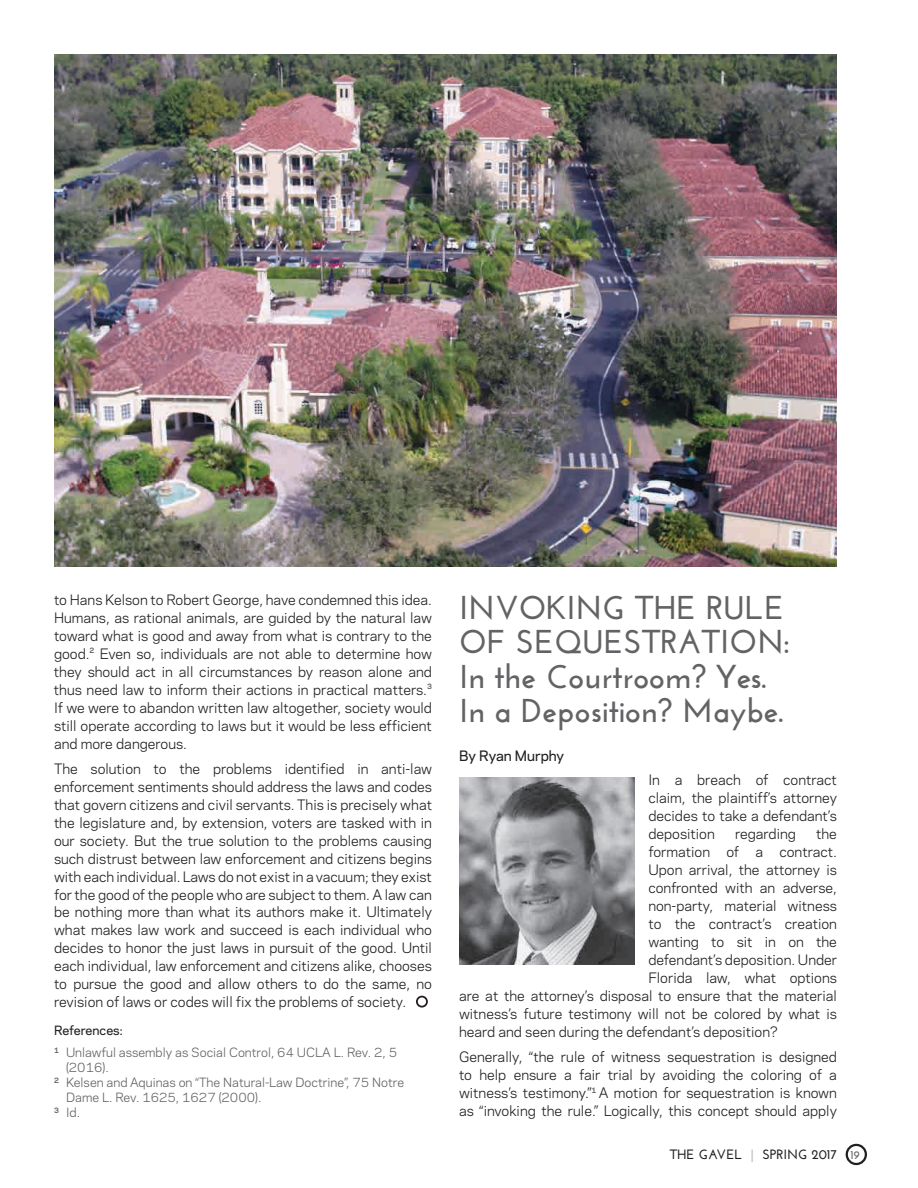
<style>
.page{position:relative;width:918px;height:1188px;background:#fff}
.page>*{position:absolute;margin:0;border:0;box-sizing:border-box;transform-origin:0 0}
.t1{font:700 33px/34.5px "Josefin Sans";color:#636366}
.t2{font:13.5px/18px "Galaxie Polaris";color:#231f20;text-align:justify}
.t3{font:700 13.5px "Josefin Sans";color:#231f20}
.t4{font:500 13.5px "Galaxie Polaris";color:#231f20}
.t5{font:12px/21.8px "Galaxie Polaris";color:#636366}
.s1{font-weight:500;color:#231f20}
.s2{color:#bcbdc0}
.s3{font-size:12px;color:#636366}
</style>
<div class="page">
<div style="left:846px;top:1144px;width:21px;height:21px;border:2px solid #231f20;border-radius:50%"></div>
<img style="left:54px;top:54px;width:783px;height:513px">
<div style="left:416px;top:996px;width:12px;height:12px;border:2px solid #231f20;border-radius:50%"></div>
<img style="left:459px;top:777px;width:176px;height:187px">
<p class="t2" style="left:54px;top:590px;width:380px">to Hans Kelson to Robert George, have condemned this idea.<br>Humans, as rational animals, are guided by the natural law toward what is good and away from what is contrary to the good.<sup>2</sup> Even so, individuals are not able to determine how they should act in all circumstances by reason alone and thus need law to inform their actions in practical matters.<sup>3<br></sup>If we were to abandon written law altogether, society would still operate according to laws but it would be less efficient and more dangerous.</p>
<p class="t2" style="left:54px;top:759px;width:380px">The solution to the problems identified in anti-law enforcement sentiments should address the laws and codes that govern citizens and civil servants. This is precisely what the legislature and, by extension, voters are tasked with in our society. But the true solution to the problems causing such distrust between law enforcement and citizens begins with each individual. Laws do not exist in a vacuum; they exist for the good of the people who are subject to them. A law can be nothing more than what its authors make it. Ultimately what makes law work and succeed is each individual who decides to honor the just laws in pursuit of the good. Until each individual, law enforcement and citizens alike, chooses to pursue the good and allow others to do the same, no revision of laws or codes will fix the problems of society.</p>
<p class="t5" style="left:54px;top:1019px;width:345px"><span class="s1">References:<br></span><sup>1</sup> Unlawful assembly as Social Control, 64 UCLA L. Rev. 2, 5</p>
<p class="t5" style="left:66px;top:1056px;width:44px">(2016).</p>
<p class="t5" style="left:54px;top:1071px;width:352px"><sup>2</sup> Kelsen and Aquinas on “The Natural-Law Doctrine”, 75 Notre</p>
<p class="t5" style="left:66px;top:1086px;width:197px">Dame L. Rev. 1625, 1627 (2000).</p>
<p class="t5" style="left:54px;top:1101px;width:28px"><sup>3</sup> Id.</p>
<h1 class="t1" style="left:459px;top:590px;width:332px">INVOKING THE RULE<br>OF SEQUESTRATION:<br>In the Courtroom? Yes.<br>In a Deposition? Maybe.</h1>
<p class="t4" style="left:459px;top:745px;width:107px">By Ryan Murphy</p>
<p class="t2" style="left:648px;top:770px;width:190px">In a breach of contract claim, the plaintiff’s attorney decides to take a defendant’s deposition</p>
<p class="t2" style="left:735px;top:824px;width:62px">regarding</p>
<p class="t2" style="left:816px;top:824px;width:22px">the</p>
<p class="t2" style="left:648px;top:842px;width:190px">formation of a contract.</p>
<p class="t2" style="left:648px;top:860px;width:190px">Upon arrival, the attorney is</p>
<p class="t2" style="left:648px;top:878px;width:190px">confronted with an adverse,</p>
<p class="t2" style="left:648px;top:896px;width:190px">non-party, material witness</p>
<p class="t2" style="left:648px;top:914px;width:190px">to the contract’s creation</p>
<p class="t2" style="left:648px;top:932px;width:190px">wanting to sit in on the</p>
<p class="t2" style="left:648px;top:950px;width:190px">defendant’s deposition. Under</p>
<p class="t2" style="left:648px;top:968px;width:190px">Florida law, what options</p>
<p class="t2" style="left:459px;top:986px;width:379px">are at the attorney’s disposal to ensure that the material</p>
<p class="t2" style="left:459px;top:1004px;width:380px">witness’s future testimony will not be colored by what is</p>
<p class="t2" style="left:459px;top:1022px;width:320px">heard and seen during the defendant’s deposition?</p>
<p class="t2" style="left:459px;top:1047px;width:380px">Generally, “the rule of witness sequestration is designed to help ensure a fair trial by avoiding the coloring of a witness’s testimony.”<sup>1</sup> A motion for sequestration is known as “invoking the rule.” Logically, this concept should apply</p>
<p class="t3" style="left:670px;top:1146px;width:192px">THE GAVEL <span class="s2">|</span> SPRING 2017 <span class="s3">19</span></p>
</div>
